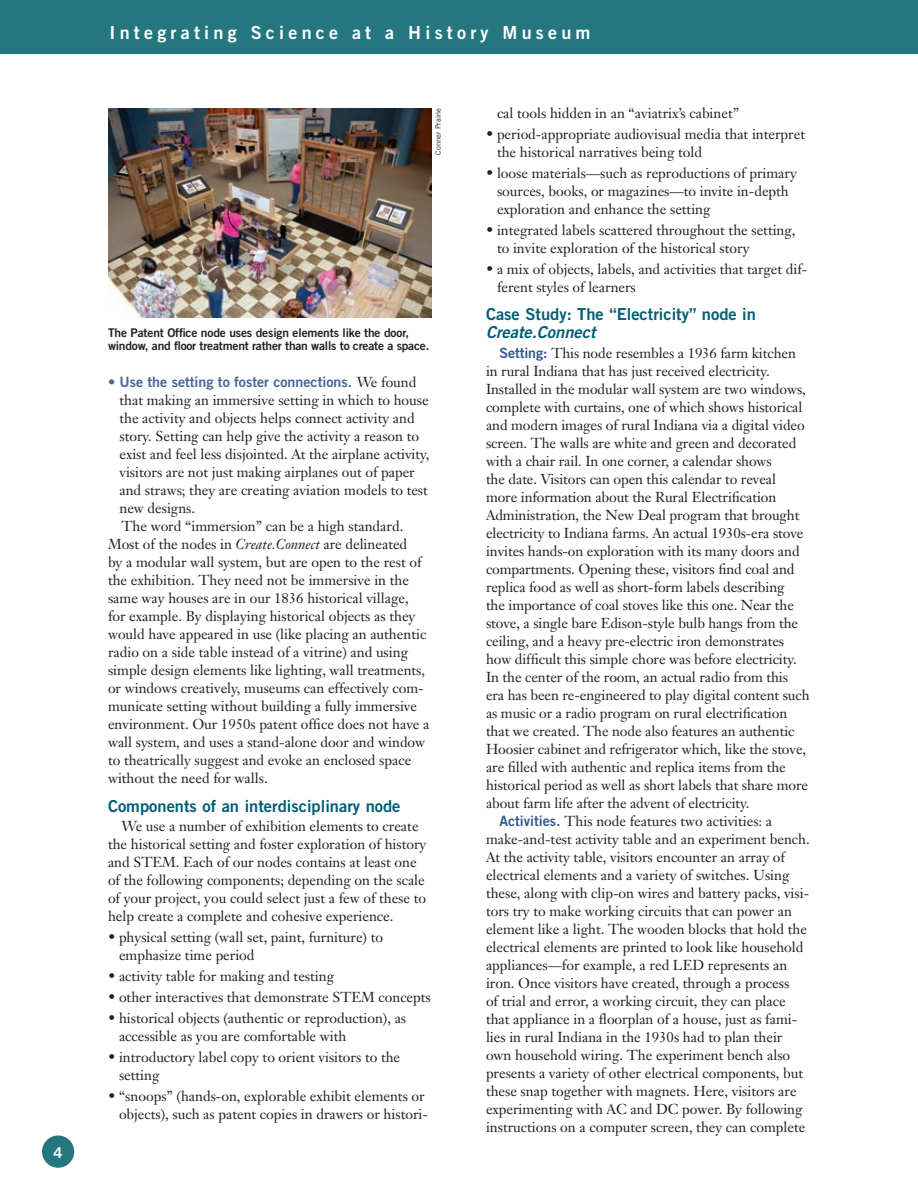
<style>
.page{position:relative;width:918px;height:1188px;background:#fff}
.page>*{position:absolute;margin:0;border:0;box-sizing:border-box;transform-origin:0 0}
.t1{font:18px "Trade Gothic Bold Two";letter-spacing:.235em;color:#fff}
.TradeBold2_color_12{font:16.5px/18px "Trade Gothic Bold Two";color:#005d75}
.t2{font:15px "Trade Gothic Bold Two";color:#fff}
.Body_Janson{font:14.25px/18px "Janson Text";color:#231f20}
.Body_Janson_No_Inden{font:14.25px/18px "Janson Text";color:#231f20}
.Trade_Bold2_12_12_co{font:14.25px/18px "Janson Text";color:#231f20}
.t3{font:12px/13.5px "Trade Gothic Bold Two";letter-spacing:-.015em;color:#231f20}
.caption_credit{font:7.5px "Trade Gothic";color:#231f20}
.s1{font-family:"Trade Gothic Bold Two";color:#466598}
.s2{font-style:italic}
.s3{font-family:"Trade Gothic Bold Two";color:#355a8f}
</style>
<div class="page">
<div style="left:0;top:0;width:918px;height:54px;background:#25777f"></div>
<div style="left:41px;top:1135px;width:34px;height:34px;background:#25777f;border-radius:50%"></div>
<div style="left:41px;top:1134px;width:35px;height:35px;border:2px solid #fff;border-radius:50%"></div>
<img style="left:108px;top:108px;width:324px;height:210px">
<p class="t2" style="left:54px;top:1143px;width:11px">4</p>
<p class="t1" style="left:110px;top:21px;width:483px">Integrating Science at a History Museum</p>
<p class="caption_credit" style="left:434px;top:155px;width:48px;rotate:-90deg">Conner Prairie</p>
<p class="t3" style="left:108px;top:325px;width:323px">The Patent Office node uses design elements like the door, window, and floor treatment rather than walls to create a space.</p>
<p class="Trade_Bold2_12_12_co" style="left:119px;top:373px;width:312px;text-indent:-11px"><span class="s1">• Use the setting to foster connections.</span> We found that making an immersive setting in which to house the activity and objects helps connect activity and story. Setting can help give the activity a reason to exist and feel less disjointed. At the airplane activity, visitors are not just making airplanes out of paper and straws; they are creating aviation models to test new designs.</p>
<p class="Body_Janson" style="left:108px;top:517px;width:323px;text-indent:14px">The word “immersion” can be a high standard.<br>Most of the nodes in <span class="s2">Create.Connect</span> are delineated<br>by a modular wall system, but are open to the rest of the exhibition. They need not be immersive in the same way houses are in our 1836 historical village, for example. By displaying historical objects as they would have appeared in use (like placing an authentic radio on a side table instead of a vitrine) and using simple design elements like lighting, wall treatments, or windows creatively, museums can effectively com&shy;municate setting without building a fully immersive environment. Our 1950s patent office does not have a wall system, and uses a stand-alone door and window to theatrically suggest and evoke an enclosed space without the need for walls.</p>
<p class="TradeBold2_color_12" style="left:108px;top:796px;width:294px">Components of an interdisciplinary node</p>
<p class="Body_Janson" style="left:108px;top:817px;width:320px;text-indent:14px">We use a number of exhibition elements to create the historical setting and foster exploration of history and STEM. Each of our nodes contains at least one of the following components; depending on the scale of your project, you could select just a few of these to help create a complete and cohesive experience.</p>
<p class="Body_Janson_No_Inden" style="left:119px;top:928px;width:266px;text-indent:-11px">• physical setting (wall set, paint, furniture) to emphasize time period</p>
<p class="Body_Janson_No_Inden" style="left:108px;top:967px;width:228px">• activity table for making and testing</p>
<p class="Body_Janson_No_Inden" style="left:108px;top:988px;width:324px">• other interactives that demonstrate STEM concepts</p>
<p class="Body_Janson_No_Inden" style="left:119px;top:1009px;width:289px;text-indent:-11px">• historical objects (authentic or reproduction), as accessible as you are comfortable with</p>
<p class="Body_Janson_No_Inden" style="left:119px;top:1048px;width:283px;text-indent:-11px">• introductory label copy to orient visitors to the setting</p>
<p class="Body_Janson_No_Inden" style="left:108px;top:1087px;width:322px;text-align:right">• “snoops” (hands-on, explorable exhibit elements or objects), such as patent copies in drawers or histori-</p>
<p class="Body_Janson_No_Inden" style="left:497px;top:104px;width:244px">cal tools hidden in an “aviatrix’s cabinet”</p>
<p class="Body_Janson_No_Inden" style="left:497px;top:125px;width:310px;text-indent:-11px">• period-appropriate audiovisual media that interpret the historical narratives being told</p>
<p class="Body_Janson_No_Inden" style="left:497px;top:164px;width:301px;text-indent:-11px">• loose materials—such as reproductions of primary sources, books, or magazines—to invite in-depth exploration and enhance the setting</p>
<p class="Body_Janson_No_Inden" style="left:497px;top:221px;width:300px;text-indent:-11px">• integrated labels scattered throughout the setting, to invite exploration of the historical story</p>
<p class="Body_Janson_No_Inden" style="left:497px;top:260px;width:312px;text-indent:-11px">• a mix of objects, labels, and activities that target dif&shy;ferent styles of learners</p>
<p class="TradeBold2_color_12" style="left:486px;top:305px;width:272px">Case Study: The “Electricity” node in<br><span class="s2">Create.Connect</span></p>
<p class="Body_Janson" style="left:486px;top:344px;width:325px;text-indent:14px"><span class="s3">Setting:</span> This node resembles a 1936 farm kitchen in rural Indiana that has just received electricity.<br>Installed in the modular wall system are two windows, complete with curtains, one of which shows historical and modern images of rural Indiana via a digital video screen. The walls are white and green and decorated with a chair rail. In one corner, a calendar shows<br>the date. Visitors can open this calendar to reveal more information about the Rural Electrification Administration, the New Deal program that brought electricity to Indiana farms. An actual 1930s-era stove invites hands-on exploration with its many doors and compartments. Opening these, visitors find coal and replica food as well as short-form labels describing<br>the importance of coal stoves like this one. Near the stove, a single bare Edison-style bulb hangs from the ceiling, and a heavy pre-electric iron demonstrates how difficult this simple chore was before electricity.<br>In the center of the room, an actual radio from this era has been re-engineered to play digital content such as music or a radio program on rural electrification that we created. The node also features an authentic Hoosier cabinet and refrigerator which, like the stove, are filled with authentic and replica items from the historical period as well as short labels that share more about farm life after the advent of electricity.</p>
<p class="Body_Janson" style="left:486px;top:812px;width:325px;text-indent:14px"><span class="s3">Activities.</span> This node features two activities: a make-and-test activity table and an experiment bench.<br>At the activity table, visitors encounter an array of electrical elements and a variety of switches. Using these, along with clip-on wires and battery packs, visi&shy;tors try to make working circuits that can power an element like a light. The wooden blocks that hold the electrical elements are printed to look like household appliances—for example, a red LED represents an iron. Once visitors have created, through a process<br>of trial and error, a working circuit, they can place that appliance in a floorplan of a house, just as fami&shy;lies in rural Indiana in the 1930s had to plan their own household wiring. The experiment bench also presents a variety of other electrical components, but these snap together with magnets. Here, visitors are experimenting with AC and DC power. By following instructions on a computer screen, they can complete</p>
</div>
